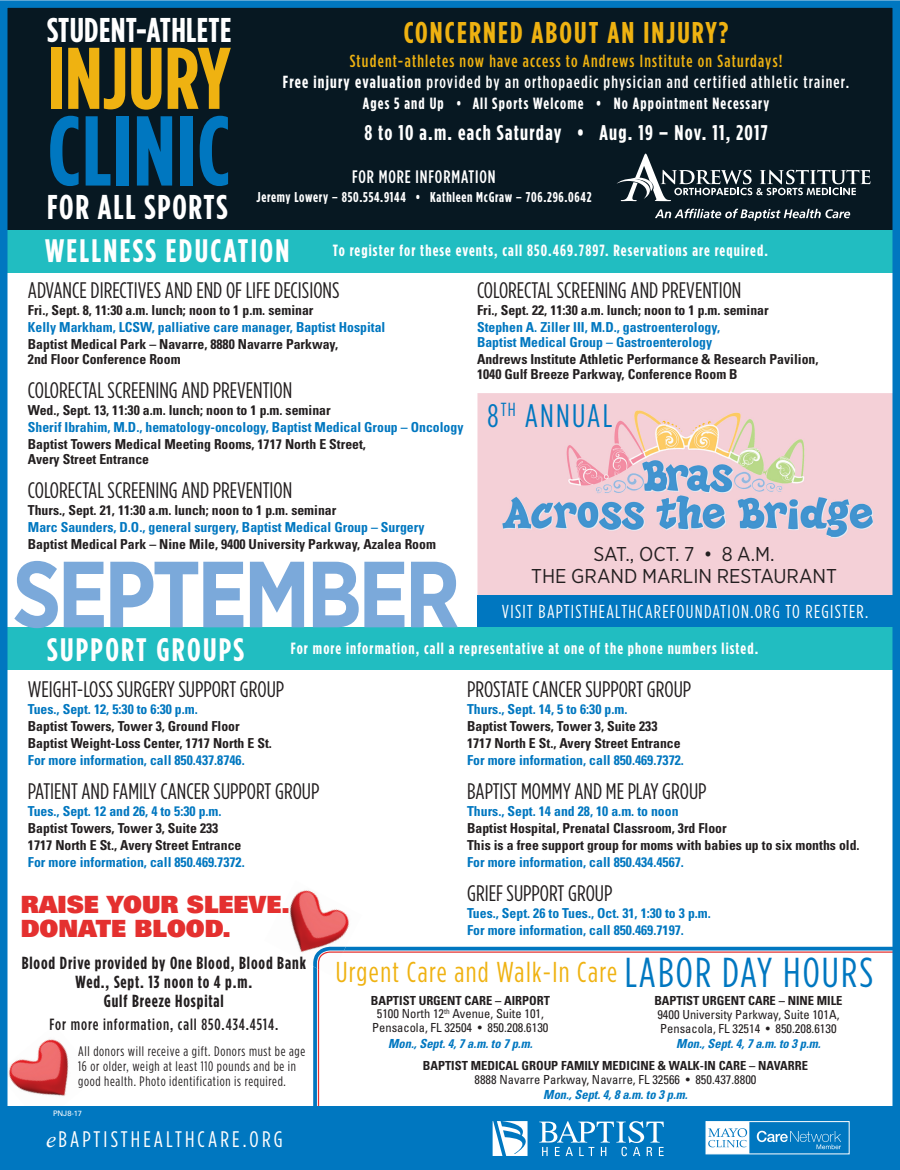
<style>
.page{position:relative;width:900px;height:1170px;background:#fff}
.page>*{position:absolute;margin:0;border:0;box-sizing:border-box;transform-origin:0 0}
.t1{font:700 99px "Gotham Condensed";letter-spacing:.01em;color:#0077c0}
.t2{font:700 93.75px "Gotham Narrow";letter-spacing:-.04em;color:#7ba9da;scale:.94 1}
.t3{font:700 87.25px "Gotham Condensed";color:#efb211}
.t4{font:700 34.38px "Gotham Condensed";letter-spacing:.01em;color:#fff}
.t5{font:700 34.38px "Gotham Condensed";letter-spacing:.05em;color:#fff}
.t6{font:700 32.5px "Gotham Condensed";letter-spacing:.07em;color:#fff}
.t7{font:32.5px "Gotham Condensed";letter-spacing:.07em;color:#0077c0}
.t8{font:700 30px "Gotham Condensed";letter-spacing:.07em;color:#efb211}
.t9{font:28.75px "Gotham Condensed";letter-spacing:.05em;color:#efb211}
.t10{font:900 23.75px/23.2px "Univers";color:#e4302f}
.t11{font:22.5px "Gotham Condensed";color:#231f20}
.t12{font:22.5px "Gotham Condensed";letter-spacing:.14em;color:#fff}
.t13{font:700 21.25px "Gotham Condensed";letter-spacing:.06em;color:#fff}
.t14{font:20px/22.5px "Gotham Narrow";color:#231f20;text-align:center}
.t15{font:18.75px "Gotham Condensed";letter-spacing:.07em;color:#fff}
.t16{font:500 18.12px "Gotham Condensed";letter-spacing:.05em;color:#fff}
.t17{font:500 17.5px/21px "Gotham Condensed";letter-spacing:.07em;color:#fff;text-align:center}
.t18{font:700 17.5px/18.8px "Gotham Condensed";letter-spacing:.05em;color:#231f20;text-align:center}
.t19{font:700 16.25px "Gotham Condensed";letter-spacing:.07em;color:#fff}
.t20{font:500 16.25px "Gotham Condensed";letter-spacing:.06em;color:#231f20}
.t21{font:700 14.25px "Gotham Condensed";letter-spacing:.05em;color:#fff}
.t22{font:700 condensed 13.75px/17px "Univers";color:#231f20}
.t23{font:700 condensed 13.75px/15px "Univers";color:#0077c0}
.t24{font:13.75px/15px "Gotham Condensed";letter-spacing:.05em;color:#231f20}
.t25{font:condensed 12.5px/13.8px "Univers";color:#231f20;text-align:center}
.t26{font:700 condensed 12.5px "Univers";color:#231f20}
.t27{font:italic 700 condensed 12.5px "Univers";color:#0077c0}
.t28{font:7.5px "Univers";letter-spacing:-.01em;color:#fff}
.s1{color:#efb211}
.s2{font-weight:700}
.s3{font-weight:500}
.s4{font-family:"Times New Roman";font-style:italic}
.s5{font-size:41.75px;color:#0077c0}
</style>
<div class="page">
<img style="left:289px;top:890px;width:73px;height:63px">
<img style="left:9px;top:1039px;width:60px;height:57px">
<div style="left:477px;top:393px;width:414px;height:202px;background:#f4d0d7"></div>
<div style="left:477px;top:595px;width:423px;height:32px;background:#0077c0"></div>
<svg style="left:313px;top:947px;width:578px;height:159px"></svg>
<img style="left:313px;top:947px;width:33px;height:21px">
<div style="left:9px;top:9px;width:882px;height:221px;background:#071822"></div>
<div style="left:0;top:230px;width:900px;height:43px;background:#21bdc1"></div>
<div style="left:0;top:1106px;width:900px;height:64px;background:#0077c0"></div>
<svg style="left:492px;top:1121px;width:358px;height:35px"></svg>
<div style="left:0;top:627px;width:898px;height:43px;background:#21bdc1"></div>
<img style="left:502px;top:410px;width:371px;height:127px">
<svg style="left:617px;top:154px;width:253px;height:47px;background:#35424b"></svg>
<svg style="left:655px;top:209px;width:195px;height:12px;background:#4e5a61"></svg>
<div style="left:0;top:0;width:900px;height:1166px;border:8px solid #0077c0"></div>
<h3 class="t4" style="left:47px;top:18px;width:186px">STUDENT-ATHLETE</h3>
<h3 class="t3" style="left:48px;top:46px;width:185px">INJURY</h3>
<h1 class="t1" style="left:48px;top:114px;width:184px">CLINIC</h1>
<h3 class="t5" style="left:47px;top:194px;width:182px">FOR ALL SPORTS</h3>
<h3 class="t8" style="left:404px;top:21px;width:326px">CONCERNED ABOUT AN INJURY?</h3>
<p class="t17" style="left:283px;top:50px;width:568px"><span class="s1">Student-athletes now have access to Andrews Institute on Saturdays!<br></span><span class="s2">Free injury evaluation</span> provided by an orthopaedic physician and certified athletic trainer.</p>
<p class="t19" style="left:363px;top:97px;width:408px">Ages 5 and Up <span class="s3">•</span> All Sports Welcome • No Appointment Necessary</p>
<h3 class="t13" style="left:364px;top:125px;width:405px">8 to 10 a.m. each Saturday • Aug. 19 – Nov. 11, 2017</h3>
<h3 class="t16" style="left:352px;top:166px;width:145px">FOR MORE INFORMATION</h3>
<p class="t21" style="left:257px;top:192px;width:336px">Jeremy Lowery <span class="s3">–</span> 850.554.9144 • Kathleen McGraw <span class="s3">–</span> 706.296.0642</p>
<h3 class="t6" style="left:45px;top:239px;width:246px">WELLNESS EDUCATION</h3>
<p class="t19" style="left:333px;top:244px;width:437px">To register for these events, call 850.469.7897. Reservations are required.</p>
<h3 class="t11" style="left:28px;top:282px;width:313px">ADVANCE DIRECTIVES AND END OF LIFE DECISIONS</h3>
<p class="t22" style="left:28px;top:303px;width:287px">Fri., Sept. 8, 11:30 a.m. lunch; noon to 1 p.m. seminar</p>
<p class="t23" style="left:28px;top:321px;width:359px">Kelly Markham, LCSW, palliative care manager, Baptist Hospital</p>
<p class="t22" style="left:28px;top:338px;width:312px;line-height:15px">Baptist Medical Park – Navarre, 8880 Navarre Parkway,<br>2nd Floor Conference Room</p>
<h3 class="t11" style="left:28px;top:382px;width:266px">COLORECTAL SCREENING AND PREVENTION</h3>
<p class="t22" style="left:28px;top:403px;width:304px">Wed., Sept. 13, 11:30 a.m. lunch; noon to 1 p.m. seminar</p>
<p class="t23" style="left:28px;top:421px;width:437px">Sherif Ibrahim, M.D., hematology-oncology, Baptist Medical Group – Oncology</p>
<p class="t22" style="left:28px;top:438px;width:340px;line-height:15px">Baptist Towers Medical Meeting Rooms, 1717 North E Street,<br>Avery Street Entrance</p>
<h3 class="t11" style="left:28px;top:482px;width:266px">COLORECTAL SCREENING AND PREVENTION</h3>
<p class="t22" style="left:28px;top:503px;width:310px">Thurs., Sept. 21, 11:30 a.m. lunch; noon to 1 p.m. seminar</p>
<p class="t23" style="left:28px;top:521px;width:398px">Marc Saunders, D.O., general surgery, Baptist Medical Group – Surgery</p>
<p class="t22" style="left:28px;top:537px;width:410px">Baptist Medical Park – Nine Mile, 9400 University Parkway, Azalea Room</p>
<h2 class="t2" style="left:13px;top:552px;width:477px">SEPTEMBER</h2>
<h3 class="t11" style="left:477px;top:282px;width:266px">COLORECTAL SCREENING AND PREVENTION</h3>
<p class="t22" style="left:477px;top:303px;width:293px">Fri., Sept. 22, 11:30 a.m. lunch; noon to 1 p.m. seminar</p>
<p class="t23" style="left:477px;top:321px;width:245px">Stephen A. Ziller III, M.D., gastroenterology,<br>Baptist Medical Group – Gastroenterology</p>
<p class="t22" style="left:477px;top:353px;width:343px;line-height:15px">Andrews Institute Athletic Performance &amp; Research Pavilion,<br>1040 Gulf Breeze Parkway, Conference Room B</p>
<h3 class="t7" style="left:487px;top:404px;width:126px">8<sup>TH</sup> ANNUAL</h3>
<h3 class="t14" style="left:531px;top:545px;width:307px">SAT., OCT. 7 • 8 A.M.<br>THE GRAND MARLIN RESTAURANT</h3>
<h3 class="t15" style="left:502px;top:604px;width:368px">VISIT BAPTISTHEALTHCAREFOUNDATION.ORG TO REGISTER.</h3>
<h3 class="t6" style="left:47px;top:638px;width:198px">SUPPORT GROUPS</h3>
<p class="t19" style="left:291px;top:642px;width:469px">For more information, call a representative at one of the phone numbers listed.</p>
<h3 class="t11" style="left:28px;top:681px;width:258px">WEIGHT-LOSS SURGERY SUPPORT GROUP</h3>
<p class="t23" style="left:28px;top:703px;width:172px">Tues., Sept. 12, 5:30 to 6:30 p.m.</p>
<p class="t22" style="left:28px;top:719px;width:245px">Baptist Towers, Tower 3, Ground Floor<br>Baptist Weight-Loss Center, 1717 North E St.</p>
<p class="t23" style="left:28px;top:754px;width:218px">For more information, call 850.437.8746.</p>
<h3 class="t11" style="left:28px;top:783px;width:293px">PATIENT AND FAMILY CANCER SUPPORT GROUP</h3>
<p class="t23" style="left:28px;top:805px;width:195px">Tues., Sept. 12 and 26, 4 to 5:30 p.m.</p>
<p class="t22" style="left:28px;top:821px;width:215px">Baptist Towers, Tower 3, Suite 233<br>1717 North E St., Avery Street Entrance</p>
<p class="t23" style="left:28px;top:856px;width:218px">For more information, call 850.469.7372.</p>
<h3 class="t10" style="left:21px;top:895px;width:271px">RAISE YOUR SLEEVE.<br>DONATE BLOOD.</h3>
<p class="t18" style="left:22px;top:955px;width:286px">Blood Drive provided by One Blood, Blood Bank<br>Wed., Sept. 13 noon to 4 p.m.<br>Gulf Breeze Hospital</p>
<p class="t20" style="left:49px;top:1015px;width:230px">For more information, call 850.434.4514.</p>
<p class="t24" style="left:78px;top:1045px;width:229px">All donors will receive a gift. Donors must be age<br>16 or older, weigh at least 110 pounds and be in good health. Photo identification is required.</p>
<p class="t28" style="left:53px;top:1110px;width:31px">PNJ8-17</p>
<h3 class="t12" style="left:46px;top:1131px;width:238px"><span class="s4">e</span>BAPTISTHEALTHCARE.ORG</h3>
<h3 class="t11" style="left:467px;top:681px;width:226px">PROSTATE CANCER SUPPORT GROUP</h3>
<p class="t23" style="left:467px;top:703px;width:162px">Thurs., Sept. 14, 5 to 6:30 p.m.</p>
<p class="t22" style="left:467px;top:719px;width:215px">Baptist Towers, Tower 3, Suite 233<br>1717 North E St., Avery Street Entrance</p>
<p class="t23" style="left:467px;top:754px;width:218px">For more information, call 850.469.7372.</p>
<h3 class="t11" style="left:467px;top:783px;width:241px">BAPTIST MOMMY AND ME PLAY GROUP</h3>
<p class="t23" style="left:467px;top:805px;width:213px">Thurs., Sept. 14 and 28, 10 a.m. to noon</p>
<p class="t22" style="left:467px;top:821px;width:394px">Baptist Hospital, Prenatal Classroom, 3rd Floor<br>This is a free support group for moms with babies up to six months old.</p>
<p class="t23" style="left:467px;top:856px;width:218px">For more information, call 850.434.4567.</p>
<h3 class="t11" style="left:467px;top:885px;width:147px">GRIEF SUPPORT GROUP</h3>
<p class="t23" style="left:467px;top:906px;width:245px;line-height:17px">Tues., Sept. 26 to Tues., Oct. 31, 1:30 to 3 p.m.<br>For more information, call 850.469.7197.</p>
<h3 class="t9" style="left:336px;top:961px;width:539px">Urgent Care and Walk-In Care <span class="s5">LABOR DAY HOURS</span></h3>
<p class="t25" style="left:371px;top:994px;width:181px"><span class="s2">BAPTIST URGENT CARE – AIRPORT<br></span>5100 North 12<sup>th</sup> Avenue, Suite 101,<br>Pensacola, FL 32504 • 850.208.6130</p>
<p class="t27" style="left:388px;top:1038px;width:146px">Mon., Sept. 4, 7 a.m. to 7 p.m.</p>
<p class="t26" style="left:654px;top:996px;width:190px">BAPTIST URGENT CARE – NINE MILE</p>
<p class="t25" style="left:657px;top:1009px;width:184px;text-align:left">9400 University Parkway, Suite 101A,<br>Pensacola, FL 32514 • 850.208.6130</p>
<p class="t27" style="left:676px;top:1039px;width:146px">Mon., Sept. 4, 7 a.m. to 3 p.m.</p>
<p class="t26" style="left:423px;top:1061px;width:387px">BAPTIST MEDICAL GROUP FAMILY MEDICINE &amp; WALK-IN CARE – NAVARRE</p>
<p class="t25" style="left:474px;top:1074px;width:283px">8888 Navarre Parkway, Navarre, FL 32566 • 850.437.8800</p>
<p class="t27" style="left:543px;top:1090px;width:146px">Mon., Sept. 4, 8 a.m. to 3 p.m.</p>
</div>
